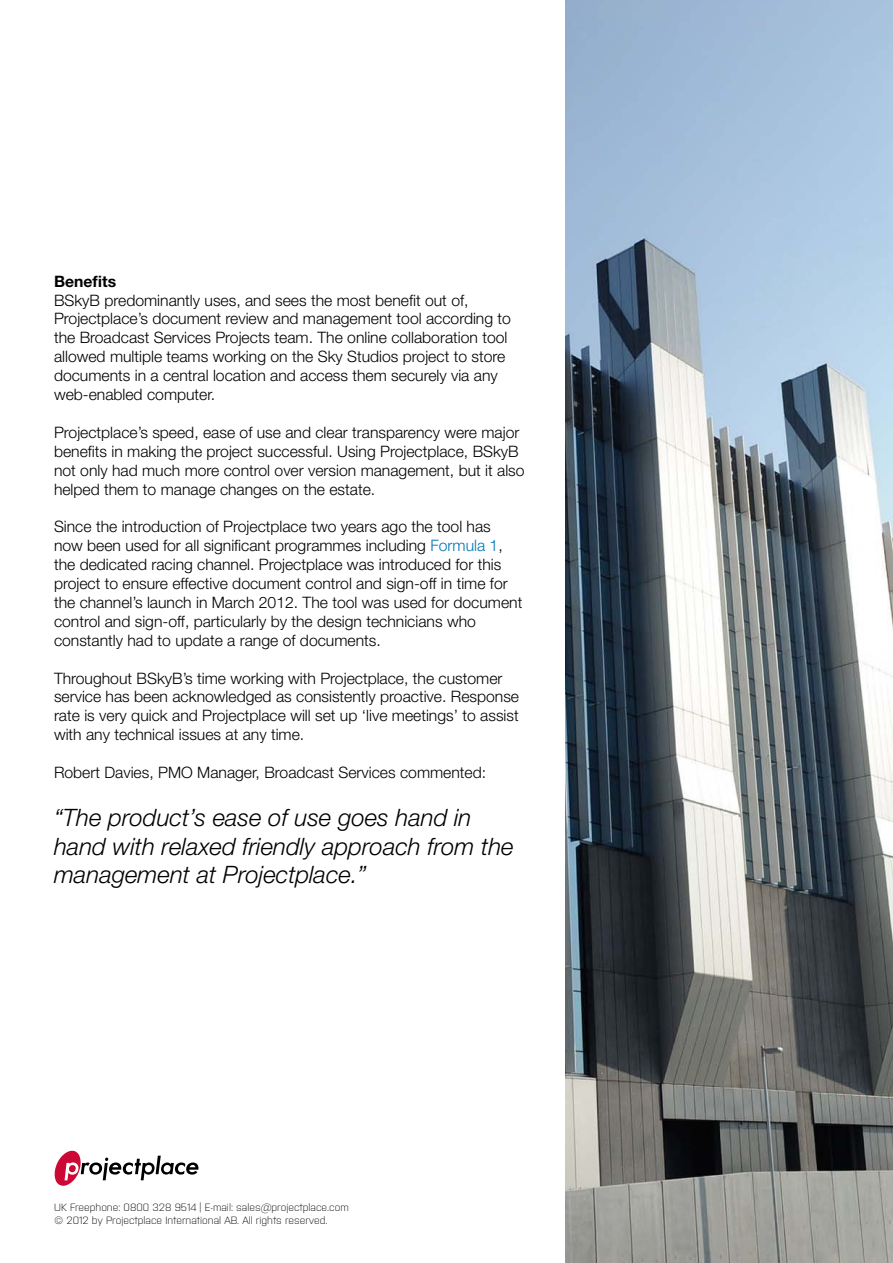
<style>
.page{position:relative;width:893px;height:1263px;background:#fff}
.page>*{position:absolute;margin:0;border:0;box-sizing:border-box;transform-origin:0 0}
.t1{font:italic 300 24px/28.8px "Helvetica Neue";color:#000}
.t2{font:300 15.75px/18.9px "Helvetica Neue";color:#000}
.t3{font:700 15.75px "Helvetica Neue";color:#000}
.t4{font:300 10.5px/12.6px "Purista For Projectplace";color:#000}
.s1{color:#0075b2}
</style>
<div class="page">
<img style="left:566px;top:0;width:327px;height:1263px">
<svg style="left:54px;top:1150px;width:145px;height:36px"></svg>
<p class="t3" style="left:54px;top:271px;width:64px">Benefits</p>
<p class="t2" style="left:54px;top:290px;width:458px">BSkyB predominantly uses, and sees the most benefit out of, Projectplace’s document review and management tool according to the Broadcast Services Projects team. The online collaboration tool allowed multiple teams working on the Sky Studios project to store documents in a central location and access them securely via any web-enabled computer.</p>
<p class="t2" style="left:54px;top:422px;width:472px">Projectplace’s speed, ease of use and clear transparency were major benefits in making the project successful. Using Projectplace, BSkyB not only had much more control over version management, but it also helped them to manage changes on the estate.</p>
<p class="t2" style="left:54px;top:517px;width:470px">Since the introduction of Projectplace two years ago the tool has now been used for all significant programmes including <span class="s1">Formula 1</span>, the dedicated racing channel. Projectplace was introduced for this project to ensure effective document control and sign-off in time for the channel’s launch in March 2012. The tool was used for document control and sign-off, particularly by the design technicians who constantly had to update a range of documents.</p>
<p class="t2" style="left:54px;top:668px;width:467px">Throughout BSkyB’s time working with Projectplace, the customer service has been acknowledged as consistently proactive. Response rate is very quick and Projectplace will set up ‘live meetings’ to assist with any technical issues at any time.</p>
<p class="t2" style="left:54px;top:763px;width:434px">Robert Davies, PMO Manager, Broadcast Services commented:</p>
<h1 class="t1" style="left:54px;top:802px;width:461px">“The product’s ease of use goes hand in hand with relaxed friendly approach from the management at Projectplace.”</h1>
<p class="t4" style="left:54px;top:1201px;width:296px">UK Freephone: 0800 328 9514 | E-mail: sales@projectplace.com © 2012 by Projectplace International AB. All rights reserved.</p>
</div>
